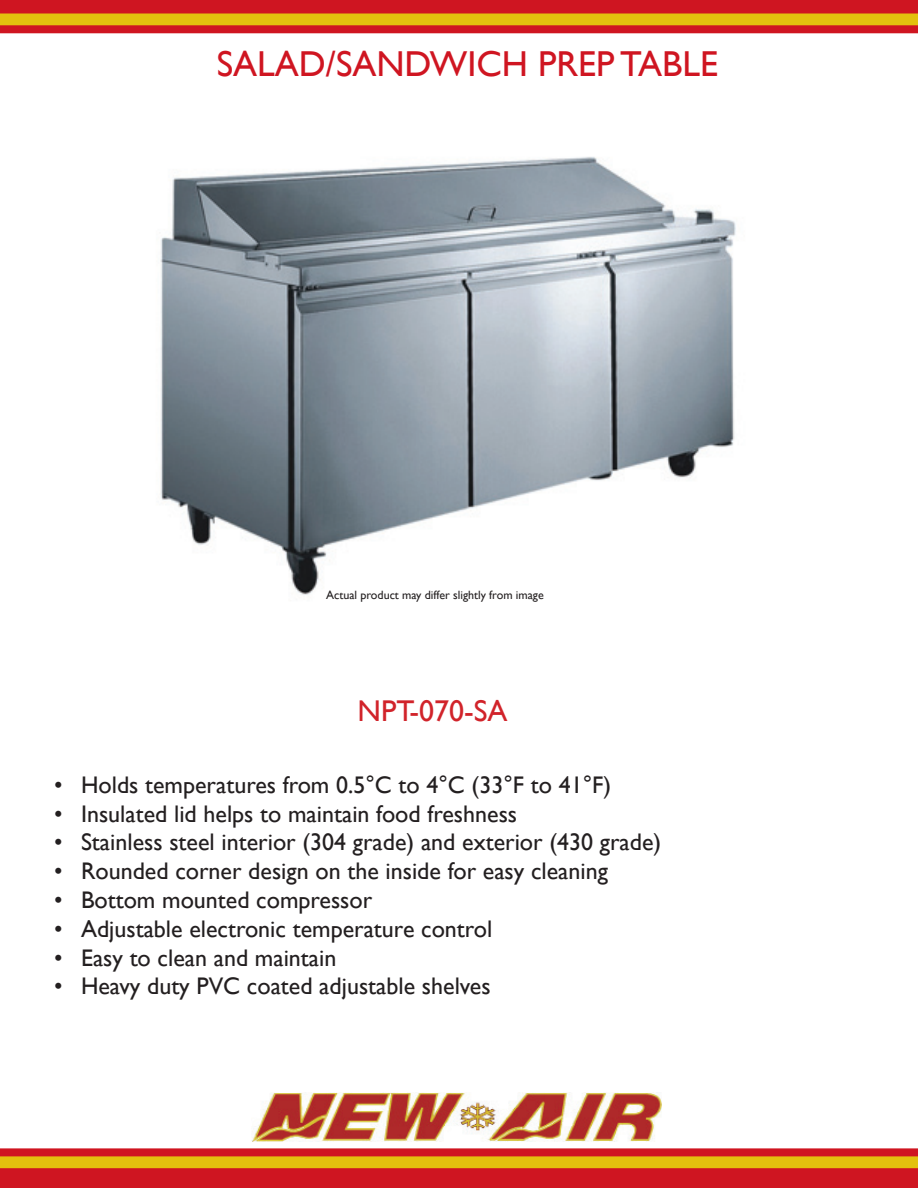
<style>
.page{position:relative;width:918px;height:1188px;background:#fff}
.page>*{position:absolute;margin:0;border:0;box-sizing:border-box;transform-origin:0 0}
.t1{font:36px "Gill Sans";color:#cf1521}
.t2{font:30px "Gill Sans";color:#d1232a}
.t3{font:24px "Gill Sans";color:#231f20}
.t4{font:12px "Gill Sans";color:#231f20}
</style>
<div class="page">
<img style="left:160px;top:157px;width:576px;height:438px">
<svg style="left:0;top:0;width:918px;height:33px"></svg>
<svg style="left:0;top:1148px;width:918px;height:40px"></svg>
<img style="left:251px;top:1092px;width:411px;height:50px">
<h1 class="t1" style="left:217px;top:43px;width:503px">SALAD/SANDWICH PREP TABLE</h1>
<p class="t4" style="left:326px;top:588px;width:219px">Actual product may differ slightly from image</p>
<p class="t2" style="left:358px;top:693px;width:151px">NPT-070-SA</p>
<p class="t3" style="left:54px;top:771px;width:559px">• Holds temperatures from 0.5°C to 4°C (33°F to 41°F)</p>
<p class="t3" style="left:54px;top:800px;width:465px">• Insulated lid helps to maintain food freshness</p>
<p class="t3" style="left:54px;top:828px;width:609px">• Stainless steel interior (304 grade) and exterior (430 grade)</p>
<p class="t3" style="left:54px;top:857px;width:556px">• Rounded corner design on the inside for easy cleaning</p>
<p class="t3" style="left:54px;top:886px;width:320px">• Bottom mounted compressor</p>
<p class="t3" style="left:54px;top:915px;width:440px">• Adjustable electronic temperature control</p>
<p class="t3" style="left:54px;top:944px;width:284px">• Easy to clean and maintain</p>
<p class="t3" style="left:54px;top:972px;width:438px">• Heavy duty PVC coated adjustable shelves</p>
</div>
